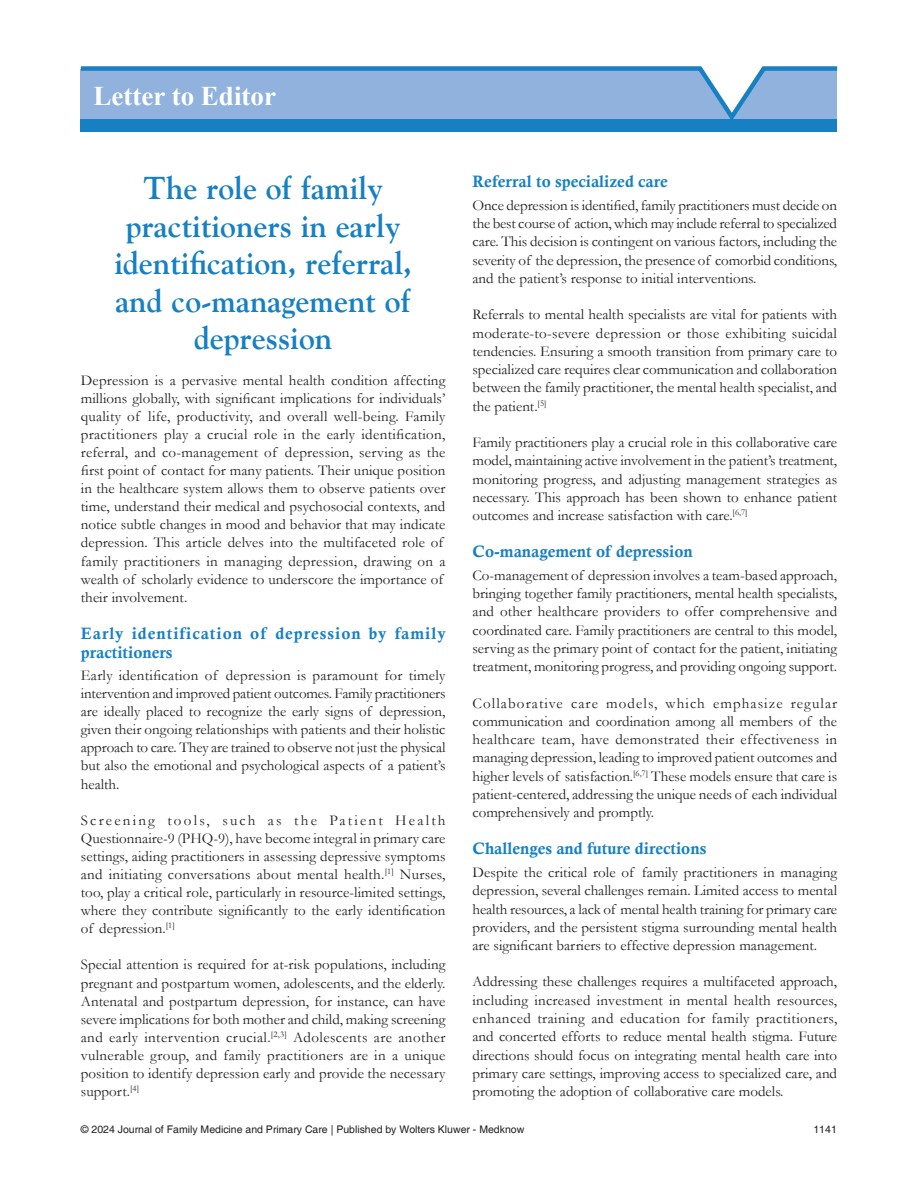
<style>
.page{position:relative;width:918px;height:1188px;background:#fff}
.page>*{position:absolute;margin:0;border:0;box-sizing:border-box;transform-origin:0 0}
.AT{font:700 31.5px/37.7px "Goudy";color:#1680c3;text-align:center}
.AH{font:700 27px "Times New Roman";color:#fff}
.t1{font:16.5px "Calis MT Bol";color:#1680c3}
.t2{font:16.5px/18.9px "Calis MT Bol";letter-spacing:.06em;color:#1680c3}
.TX{font:15px/18.3px "Garamond";letter-spacing:.005em;color:#231f20;text-align:justify}
.RF{font:10.5px "Helvetica";color:#231f20}
</style>
<div class="page">
<svg style="left:80px;top:66px;width:758px;height:59px;background:#8ab0db"></svg>
<div style="left:81px;top:119px;width:756px;height:13px;background:#1680c3"></div>
<p class="AH" style="left:94px;top:77px;width:184px">Letter to Editor</p>
<p class="AT" style="left:114px;top:169px;width:299px">The role of family practitioners in early identification, referral, and co‑management of depression</p>
<p class="TX" style="left:81px;top:370px;width:366px;text-align:left">Depression is a pervasive mental health condition affecting millions globally, with significant implications for individuals’ quality of life, productivity, and overall well‑being. Family practitioners play a crucial role in the early identification, referral, and co‑management of depression, serving as the first point of contact for many patients. Their unique position in the healthcare system allows them to observe patients over time, understand their medical and psychosocial contexts, and notice subtle changes in mood and behavior that may indicate depression. This article delves into the multifaceted role of family practitioners in managing depression, drawing on a wealth of scholarly evidence to underscore the importance of their involvement.</p>
<h2 class="t2" style="left:81px;top:624px;width:366px">Early identification of depression by family practitioners</h2>
<p class="TX" style="left:81px;top:666px;width:366px">Early identification of depression is paramount for timely intervention and improved patient outcomes. Family practitioners are ideally placed to recognize the early signs of depression, given their ongoing relationships with patients and their holistic approach to care. They are trained to observe not just the physical but also the emotional and psychological aspects of a patient’s health.</p>
<p class="TX" style="left:81px;top:810px;width:366px">Screening tools, such as the Patient Health Questionnaire‑9 (PHQ‑9), have become integral in primary care settings, aiding practitioners in assessing depressive symptoms and initiating conversations about mental health.<sup>[1]</sup> Nurses, too, play a critical role, particularly in resource‑limited settings, where they contribute significantly to the early identification of depression.<sup>[1]</sup></p>
<p class="TX" style="left:81px;top:955px;width:366px">Special attention is required for at‑risk populations, including pregnant and postpartum women, adolescents, and the elderly.<br>Antenatal and postpartum depression, for instance, can have severe implications for both mother and child, making screening and early intervention crucial.<sup>[2,3]</sup> Adolescents are another vulnerable group, and family practitioners are in a unique position to identify depression early and provide the necessary support.<sup>[4]</sup></p>
<h2 class="t1" style="left:472px;top:172px;width:197px">Referral to specialized care</h2>
<p class="TX" style="left:472px;top:196px;width:366px">Once depression is identified, family practitioners must decide on the best course of action, which may include referral to specialized care. This decision is contingent on various factors, including the severity of the depression, the presence of comorbid conditions, and the patient’s response to initial interventions.</p>
<p class="TX" style="left:472px;top:305px;width:366px">Referrals to mental health specialists are vital for patients with moderate‑to‑severe depression or those exhibiting suicidal tendencies. Ensuring a smooth transition from primary care to specialized care requires clear communication and collaboration between the family practitioner, the mental health specialist, and the patient.<sup>[5]</sup></p>
<p class="TX" style="left:472px;top:433px;width:366px">Family practitioners play a crucial role in this collaborative care model, maintaining active involvement in the patient’s treatment, monitoring progress, and adjusting management strategies as necessary. This approach has been shown to enhance patient outcomes and increase satisfaction with care.<sup>[6,7]</sup></p>
<h2 class="t1" style="left:472px;top:542px;width:222px">Co‑management of depression</h2>
<p class="TX" style="left:472px;top:566px;width:366px">Co‑management of depression involves a team‑based approach, bringing together family practitioners, mental health specialists, and other healthcare providers to offer comprehensive and coordinated care. Family practitioners are central to this model, serving as the primary point of contact for the patient, initiating treatment, monitoring progress, and providing ongoing support.</p>
<p class="TX" style="left:472px;top:693px;width:366px">Collaborative care models, which emphasize regular communication and coordination among all members of the healthcare team, have demonstrated their effectiveness in managing depression, leading to improved patient outcomes and higher levels of satisfaction.<sup>[6,7]</sup> These models ensure that care is patient‑centered, addressing the unique needs of each individual comprehensively and promptly.</p>
<h2 class="t1" style="left:472px;top:839px;width:235px">Challenges and future directions</h2>
<p class="TX" style="left:472px;top:863px;width:366px">Despite the critical role of family practitioners in managing depression, several challenges remain. Limited access to mental health resources, a lack of mental health training for primary care providers, and the persistent stigma surrounding mental health are significant barriers to effective depression management.</p>
<p class="TX" style="left:472px;top:972px;width:366px">Addressing these challenges requires a multifaceted approach, including increased investment in mental health resources, enhanced training and education for family practitioners, and concerted efforts to reduce mental health stigma. Future directions should focus on integrating mental health care into primary care settings, improving access to specialized care, and promoting the adoption of collaborative care models.</p>
<p class="RF" style="left:81px;top:1124px;width:445px">© 2024 Journal of Family Medicine and Primary Care | Published by Wolters Kluwer ‑ Medknow</p>
<p class="RF" style="left:813px;top:1124px;width:25px">1141</p>
</div>
